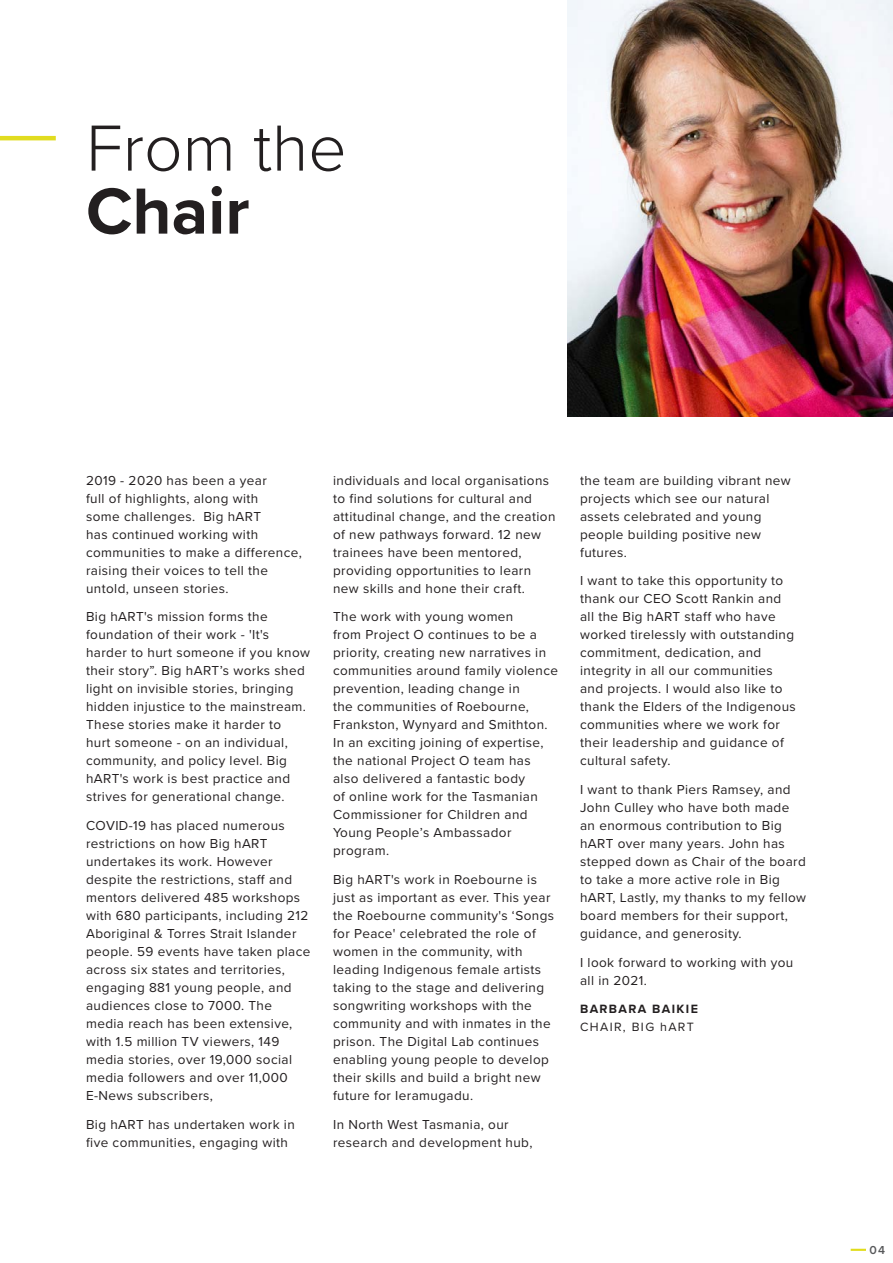
<style>
.page{position:relative;width:893px;height:1263px;background:#fff}
.page>*{position:absolute;margin:0;border:0;box-sizing:border-box;transform-origin:0 0}
.t1{font:300 67.5px "Proxima Nova";color:#231f20}
.t2{font:700 67.5px "Proxima Nova";color:#231f20}
.t3{font:13.5px/18px "Proxima Nova";letter-spacing:.03em;color:#231f20}
.t4{font:700 12.45px "Proxima Nova";letter-spacing:.11em;color:#231f20}
.t5{font:12.45px "Proxima Nova";letter-spacing:.11em;color:#231f20}
.t6{font:600 12px "Proxima Nova";color:#57585a}
</style>
<div class="page">
<hr style="left:0;top:136px;width:56px;height:4px;background:#e1dc20">
<svg style="left:851px;top:1249px;width:15px;height:2px"></svg>
<img style="left:567px;top:0;width:326px;height:417px">
<p class="t1" style="left:86px;top:98px;width:262px">From the</p>
<p class="t2" style="left:86px;top:161px;width:165px">Chair</p>
<p class="t3" style="left:86px;top:471px;width:217px">2019 - 2020 has been a year<br>full of highlights, along with<br>some challenges. Big hART<br>has continued working with communities to make a difference, raising their voices to tell the untold, unseen stories.</p>
<p class="t3" style="left:86px;top:607px;width:226px">Big hART's mission forms the foundation of their work - 'It's harder to hurt someone if you know their story”. Big hART’s works shed light on invisible stories, bringing hidden injustice to the mainstream.<br>These stories make it harder to<br>hurt someone - on an individual, community, and policy level. Big hART's work is best practice and strives for generational change.</p>
<p class="t3" style="left:86px;top:816px;width:226px">COVID-19 has placed numerous restrictions on how Big hART undertakes its work. However despite the restrictions, staff and mentors delivered 485 workshops with 680 participants, including 212<br>Aboriginal &amp; Torres Strait Islander people. 59 events have taken place across six states and territories, engaging 881 young people, and audiences close to 7000. The media reach has been extensive, with 1.5 million TV viewers, 149 media stories, over 19,000 social media followers and over 11,000<br>E-News subscribers,</p>
<p class="t3" style="left:86px;top:1114px;width:210px">Big hART has undertaken work in five communities, engaging with</p>
<p class="t3" style="left:333px;top:471px;width:224px">individuals and local organisations to find solutions for cultural and attitudinal change, and the creation of new pathways forward. 12 new trainees have been mentored, providing opportunities to learn new skills and hone their craft.</p>
<p class="t3" style="left:333px;top:607px;width:227px">The work with young women<br>from Project O continues to be a priority, creating new narratives in communities around family violence prevention, leading change in<br>the communities of Roebourne,<br>Frankston, Wynyard and Smithton.<br>In an exciting joining of expertise, the national Project O team has also delivered a fantastic body<br>of online work for the Tasmanian<br>Commissioner for Children and<br>Young People’s Ambassador program.</p>
<p class="t3" style="left:333px;top:870px;width:223px">Big hART's work in Roebourne is just as important as ever. This year the Roebourne community's ‘Songs for Peace' celebrated the role of women in the community, with leading Indigenous female artists taking to the stage and delivering songwriting workshops with the community and with inmates in the prison. The Digital Lab continues enabling young people to develop their skills and build a bright new future for Ieramugadu.</p>
<p class="t3" style="left:333px;top:1114px;width:201px">In North West Tasmania, our research and development hub,</p>
<p class="t3" style="left:580px;top:471px;width:212px">the team are building vibrant new projects which see our natural assets celebrated and young people building positive new futures.</p>
<p class="t3" style="left:580px;top:571px;width:217px">I want to take this opportunity to thank our CEO Scott Rankin and all the Big hART staff who have worked tirelessly with outstanding commitment, dedication, and integrity in all our communities and projects. I would also like to thank the Elders of the Indigenous communities where we work for their leadership and guidance of cultural safety.</p>
<p class="t3" style="left:580px;top:780px;width:228px">I want to thank Piers Ramsey, and<br>John Culley who have both made an enormous contribution to Big hART over many years. John has stepped down as Chair of the board to take a more active role in Big hART, Lastly, my thanks to my fellow board members for their support, guidance, and generosity.</p>
<p class="t3" style="left:580px;top:952px;width:215px">I look forward to working with you all in 2021.</p>
<p class="t4" style="left:580px;top:1000px;width:119px">BARBARA BAIKIE</p>
<p class="t5" style="left:580px;top:1018px;width:115px">CHAIR, BIG hART</p>
<p class="t6" style="left:870px;top:1241px;width:17px">04</p>
</div>
